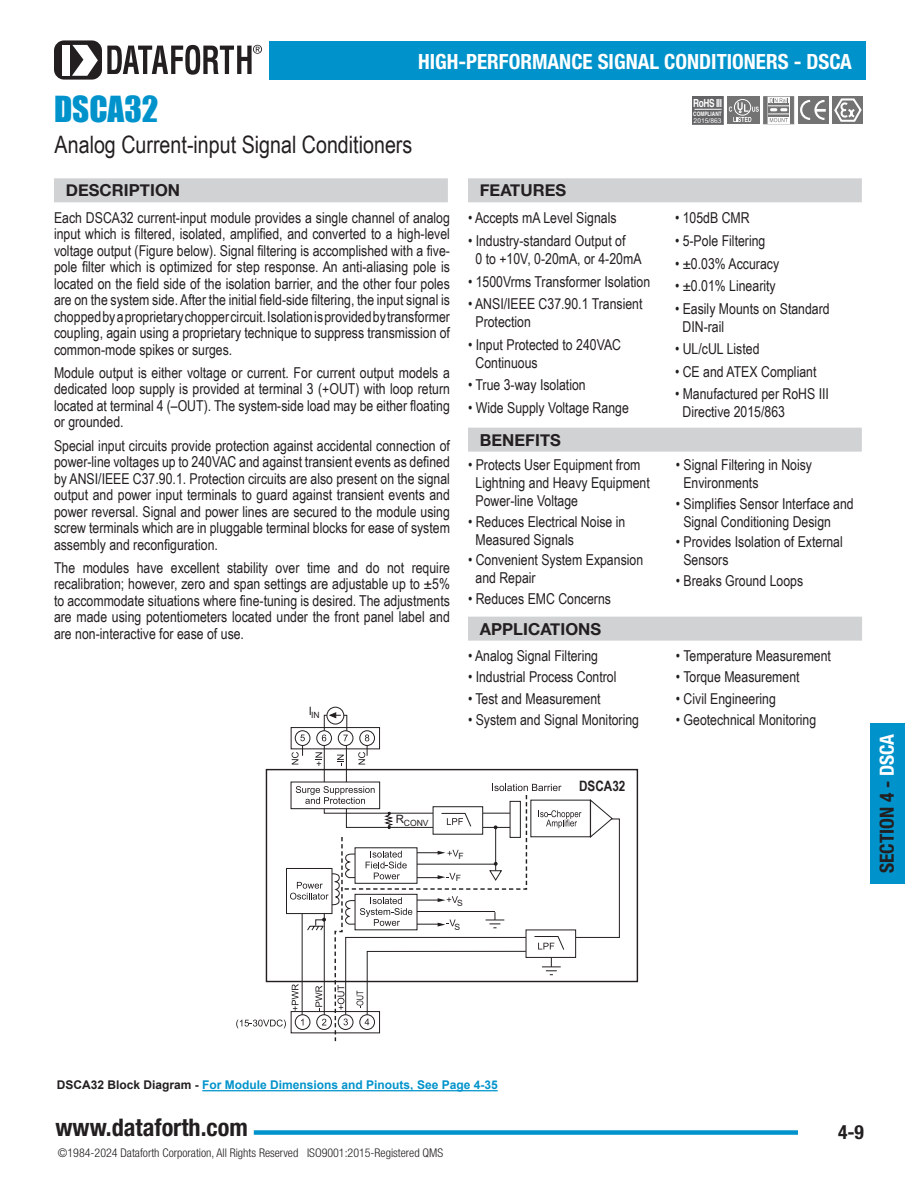
<style>
.page{position:relative;width:918px;height:1188px;background:#fff}
.page>*{position:absolute;margin:0;border:0;box-sizing:border-box;transform-origin:0 0}
.t1{font:33px "Impact";color:#0093cb}
.t2{font:700 condensed 24.3px "Helvetica Neue LT Std";color:#231f20}
.t3{font:24px "Arial Narrow";color:#231f20}
.t4{font:700 condensed 21px "Helvetica Neue LT Std";color:#fff}
.t5{font:700 condensed 19.5px "Helvetica Neue LT Std";color:#231f20}
.t6{font:700 16.5px "Helvetica Neue";letter-spacing:.005em;color:#231f20}
.t7{font:15px/16.5px "Arial Narrow";color:#231f20}
.t8{font:700 14.25px "Arial Narrow";color:#231f20}
.t9{font:300 condensed 12px "Helvetica Neue LT Std";color:#231f20}
.t10{font:700 12px "Arial";color:#0093cb}
.t11{font:700 11.25px "Helvetica";letter-spacing:-.05em;color:#fff;scale:.74 1}
.t12{font:8.55px "Arial";color:#231f20}
.t13{font:6.6px "Arial Narrow";color:#fdfefe;scale:1.25 1}
.t14{font:700 6px "Helvetica";color:#fff;scale:.79 1}
.s1{color:#fff}
.s2{color:#231f20}
</style>
<div class="page">
<div style="left:254px;top:1130px;width:544px;height:5px;background:#0093cb"></div>
<div style="left:54px;top:41px;width:812px;height:39px;background:#0093cb"></div>
<div style="left:54px;top:39px;width:214px;height:50px;background:#fff"></div>
<div style="left:54px;top:40px;width:48px;height:40px;background:#231f20;border-radius:10px"></div>
<div style="left:62px;top:45px;width:8px;height:31px;background:#fff"></div>
<svg style="left:72px;top:45px;width:26px;height:31px"></svg>
<svg style="left:107px;top:45px;width:155px;height:30px"></svg>
<div style="left:870px;top:723px;width:34px;height:161px;background:#0093cb"></div>
<div style="left:798px;top:96px;width:31px;height:28px;background:#737373"></div>
<svg style="left:800px;top:99px;width:26px;height:21px"></svg>
<div style="left:728px;top:97px;width:32px;height:27px;background:#737373"></div>
<div style="left:734px;top:99px;width:17px;height:17px;border:1px solid #fff;border-radius:50%"></div>
<svg style="left:729px;top:102px;width:30px;height:20px"></svg>
<div style="left:693px;top:97px;width:30px;height:27px;background:#636366"></div>
<div style="left:692px;top:96px;width:32px;height:29px;border:1px solid #636366"></div>
<svg style="left:694px;top:109px;width:28px;height:1px"></svg>
<div style="left:833px;top:96px;width:30px;height:28px;background:#737373"></div>
<svg style="left:834px;top:98px;width:28px;height:24px"></svg>
<svg style="left:763px;top:96px;width:31px;height:28px"></svg>
<div style="left:768px;top:97px;width:22px;height:27px;background:#fff"></div>
<svg style="left:768px;top:98px;width:21px;height:24px"></svg>
<div style="left:54px;top:178px;width:394px;height:24px;background:#d1d2d4"></div>
<div style="left:468px;top:178px;width:394px;height:24px;background:#d1d2d4"></div>
<div style="left:468px;top:428px;width:394px;height:24px;background:#d1d2d4"></div>
<div style="left:468px;top:617px;width:394px;height:24px;background:#d1d2d4"></div>
<div style="left:291px;top:727px;width:89px;height:22px;border:1px solid #231f20"></div>
<div style="left:324px;top:715px;width:23px;height:18px;border:1px solid #231f20"></div>
<div style="left:327px;top:707px;width:17px;height:17px;background:#fff;border-radius:50%"></div>
<div style="left:327px;top:707px;width:17px;height:17px;border:1px solid #231f20;border-radius:50%"></div>
<svg style="left:581px;top:818px;width:39px;height:165px"></svg>
<svg style="left:590px;top:799px;width:23px;height:40px"></svg>
<div style="left:295px;top:730px;width:15px;height:16px;border:1px solid #231f20;border-radius:50%"></div>
<svg style="left:317px;top:731px;width:14px;height:14px"></svg>
<div style="left:316px;top:730px;width:16px;height:16px;border:1px solid #231f20;border-radius:50%"></div>
<svg style="left:338px;top:731px;width:15px;height:14px"></svg>
<div style="left:338px;top:730px;width:15px;height:16px;border:1px solid #231f20;border-radius:50%"></div>
<div style="left:359px;top:730px;width:16px;height:16px;border:1px solid #231f20;border-radius:50%"></div>
<svg style="left:329px;top:712px;width:12px;height:7px"></svg>
<svg style="left:236px;top:735px;width:345px;height:307px"></svg>
<div style="left:266px;top:769px;width:372px;height:213px;border:1px solid #231f20"></div>
<hr style="left:202px;top:1090px;width:296px;height:1px;background:#0093cb">
<p class="t1" style="left:54px;top:84px;width:106px">DSCA32</p>
<h3 class="t4" style="left:418px;top:49px;width:435px">HIGH-PERFORMANCE SIGNAL CONDITIONERS - DSCA</h3>
<p class="t11" style="left:693px;top:94px;width:40px">RoHS III</p>
<p class="t14" style="left:693px;top:109px;width:37px">COMPLIANT</p>
<p class="t13" style="left:694px;top:115px;width:24px">2015/863</p>
<p class="t3" style="left:55px;top:127px;width:359px">Analog Current-input Signal Conditioners</p>
<p class="t6" style="left:66px;top:178px;width:116px">DESCRIPTION</p>
<p class="t7" style="left:54px;top:208px;width:397px;text-align:justify">Each DSCA32 current-input module provides a single channel of analog input which is filtered, isolated, amplified, and converted to a high-level voltage output (Figure below). Signal filtering is accomplished with a five&shy;pole filter which is optimized for step response. An anti-aliasing pole is located on the field side of the isolation barrier, and the other four poles are on the system side. After the initial field-side filtering, the input signal is chopped by a proprietary chopper circuit. Isolation is provided by transformer coupling, again using a proprietary technique to suppress transmission of common-mode spikes or surges.</p>
<p class="t7" style="left:54px;top:364px;width:398px;text-align:justify">Module output is either voltage or current. For current output models a dedicated loop supply is provided at terminal 3 (+OUT) with loop return located at terminal 4 (–OUT). The system-side load may be either floating or grounded.</p>
<p class="t7" style="left:54px;top:436px;width:397px;text-align:justify">Special input circuits provide protection against accidental connection of power-line voltages up to 240VAC and against transient events as defined by ANSI/IEEE C37.90.1. Protection circuits are also present on the signal output and power input terminals to guard against transient events and power reversal. Signal and power lines are secured to the module using screw terminals which are in pluggable terminal blocks for ease of system assembly and reconfiguration.</p>
<p class="t7" style="left:54px;top:559px;width:397px;text-align:justify">The modules have excellent stability over time and do not require recalibration; however, zero and span settings are adjustable up to ±5% to accommodate situations where fine-tuning is desired. The adjustments are made using potentiometers located under the front panel label and are non-interactive for ease of use.</p>
<p class="t12" style="left:309px;top:709px;width:12px"><sup>I</sup>IN</p>
<p class="t6" style="left:480px;top:178px;width:88px">FEATURES</p>
<p class="t7" style="left:468px;top:209px;width:150px">• Accepts mA Level Signals</p>
<p class="t7" style="left:476px;top:231px;width:168px;line-height:18px;text-indent:-8px">• Industry-standard Output of<br>0 to +10V, 0-20mA, or 4-20mA</p>
<p class="t7" style="left:468px;top:272px;width:184px">• 1500Vrms Transformer Isolation</p>
<p class="t7" style="left:476px;top:294px;width:169px;line-height:18px;text-indent:-8px">• ANSI/IEEE C37.90.1 Transient<br>Protection</p>
<p class="t7" style="left:476px;top:335px;width:147px;line-height:18px;text-indent:-8px">• Input Protected to 240VAC<br>Continuous</p>
<p class="t7" style="left:468px;top:376px;width:119px">• True 3-way Isolation</p>
<p class="t7" style="left:468px;top:399px;width:162px">• Wide Supply Voltage Range</p>
<p class="t6" style="left:480px;top:427px;width:83px">BENEFITS</p>
<p class="t7" style="left:476px;top:456px;width:176px;line-height:18px;text-indent:-8px">• Protects User Equipment from<br>Lightning and Heavy Equipment<br>Power-line Voltage</p>
<p class="t7" style="left:476px;top:512px;width:151px;line-height:18px;text-indent:-8px">• Reduces Electrical Noise in<br>Measured Signals</p>
<p class="t7" style="left:476px;top:550px;width:169px;line-height:18px;text-indent:-8px">• Convenient System Expansion and Repair</p>
<p class="t7" style="left:468px;top:590px;width:145px">• Reduces EMC Concerns</p>
<p class="t6" style="left:480px;top:616px;width:123px">APPLICATIONS</p>
<p class="t7" style="left:468px;top:647px;width:132px">• Analog Signal Filtering</p>
<p class="t7" style="left:468px;top:668px;width:150px">• Industrial Process Control</p>
<p class="t7" style="left:468px;top:690px;width:134px">• Test and Measurement</p>
<p class="t7" style="left:468px;top:711px;width:173px">• System and Signal Monitoring</p>
<p class="t12" style="left:396px;top:817px;width:34px"><sup>R</sup>CONV</p>
<p class="t8" style="left:579px;top:775px;width:48px">DSCA32</p>
<p class="t12" style="left:459px;top:850px;width:7px">F</p>
<p class="t12" style="left:456px;top:873px;width:7px">F</p>
<p class="t12" style="left:457px;top:897px;width:7px">S</p>
<p class="t12" style="left:454px;top:921px;width:7px">S</p>
<p class="t7" style="left:675px;top:209px;width:76px">• 105dB CMR</p>
<p class="t7" style="left:675px;top:232px;width:92px">• 5-Pole Filtering</p>
<p class="t7" style="left:675px;top:254px;width:106px">• ±0.03% Accuracy</p>
<p class="t7" style="left:675px;top:277px;width:102px">• ±0.01% Linearity</p>
<p class="t7" style="left:682px;top:299px;width:149px;line-height:18px;text-indent:-8px">• Easily Mounts on Standard<br>DIN-rail</p>
<p class="t7" style="left:675px;top:340px;width:86px">• UL/cUL Listed</p>
<p class="t7" style="left:675px;top:363px;width:143px">• CE and ATEX Compliant</p>
<p class="t7" style="left:682px;top:385px;width:148px;line-height:18px;text-indent:-8px">• Manufactured per RoHS III<br>Directive 2015/863</p>
<p class="t7" style="left:683px;top:456px;width:130px;line-height:18px;text-indent:-8px">• Signal Filtering in Noisy<br>Environments</p>
<p class="t7" style="left:683px;top:494px;width:172px;line-height:18px;text-indent:-8px">• Simplifies Sensor Interface and<br>Signal Conditioning Design</p>
<p class="t7" style="left:683px;top:532px;width:161px;line-height:18px;text-indent:-8px">• Provides Isolation of External<br>Sensors</p>
<p class="t7" style="left:676px;top:572px;width:129px">• Breaks Ground Loops</p>
<p class="t7" style="left:676px;top:647px;width:157px">• Temperature Measurement</p>
<p class="t7" style="left:676px;top:668px;width:125px">• Torque Measurement</p>
<p class="t7" style="left:676px;top:690px;width:102px">• Civil Engineering</p>
<p class="t7" style="left:676px;top:711px;width:142px">• Geotechnical Monitoring</p>
<h3 class="t5" style="left:875px;top:873px;width:141px;rotate:-90deg">SECTION 4 - <span class="s1">DSCA</span></h3>
<p class="t10" style="left:57px;top:1077px;width:442px"><span class="s2">DSCA32 Block Diagram -</span> For Module Dimensions and Pinouts, See Page 4-35</p>
<h2 class="t2" style="left:56px;top:1113px;width:194px">www.dataforth.com</h2>
<p class="t9" style="left:58px;top:1146px;width:387px">©1984-2024 Dataforth Corporation, All Rights Reserved ISO9001:2015-Registered QMS</p>
<h3 class="t5" style="left:838px;top:1120px;width:27px">4-9</h3>
</div>
